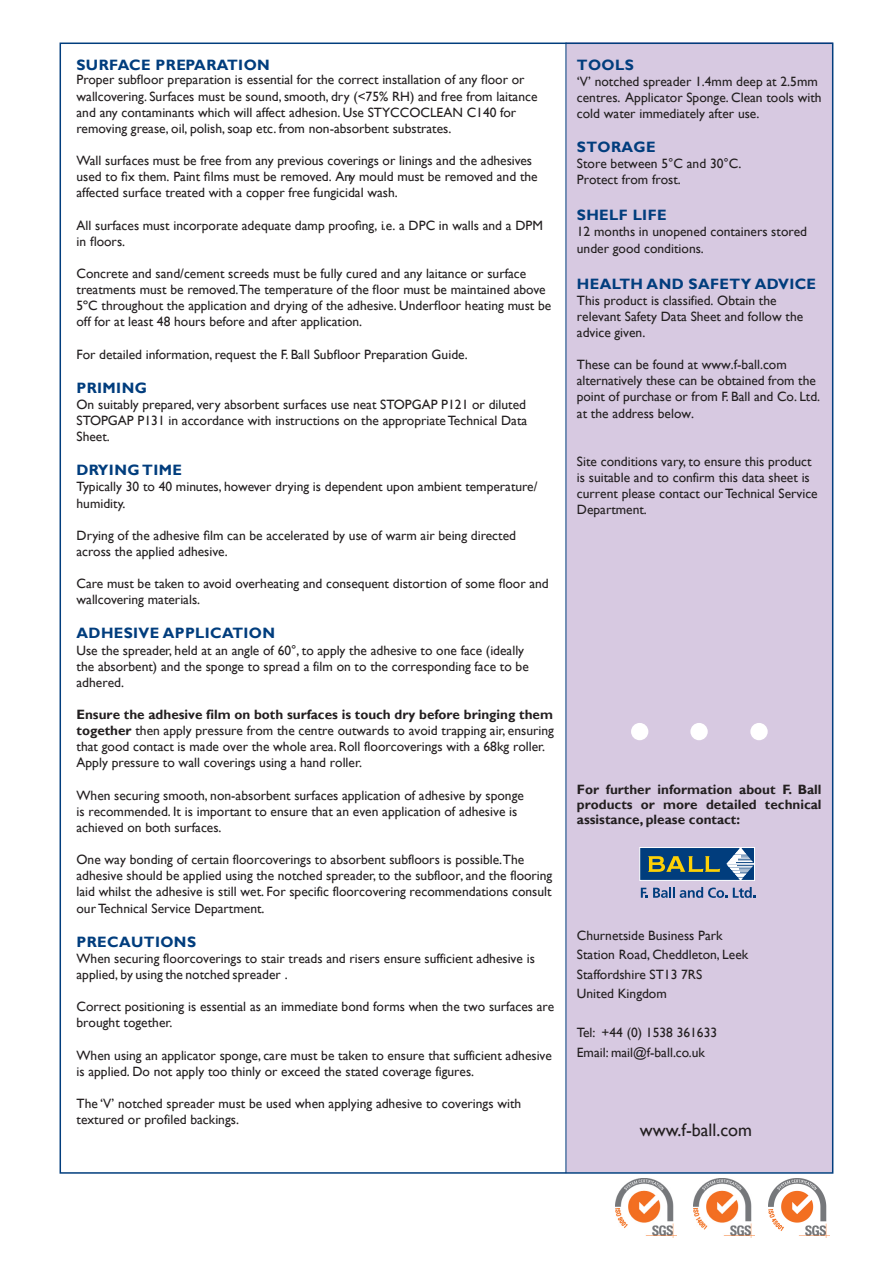
<style>
.page{position:relative;width:893px;height:1263px;background:#fff}
.page>*{position:absolute;margin:0;border:0;box-sizing:border-box;transform-origin:0 0}
.t1{font:18px "Gill Sans";color:#231f20}
.t2{font:700 15px "Gill Sans";letter-spacing:.025em;color:#013d7d}
.t3{font:13.5px/16px "Gill Sans";color:#231f20}
.t4{font:700 13.5px/15px "Gill Sans";color:#231f20;text-align:justify}
.s1{font-weight:700}
</style>
<div class="page">
<div style="left:566px;top:43px;width:267px;height:1129px;background:#d7c9e1"></div>
<hr style="left:566px;top:43px;width:1px;height:1130px;background:#013d7d">
<div style="left:690px;top:723px;width:18px;height:17px;background:#fff;border-radius:50%"></div>
<div style="left:631px;top:723px;width:17px;height:17px;background:#fff;border-radius:50%"></div>
<div style="left:750px;top:723px;width:18px;height:17px;background:#fff;border-radius:50%"></div>
<svg style="left:641px;top:887px;width:86px;height:11px"></svg>
<svg style="left:733px;top:887px;width:22px;height:11px"></svg>
<div style="left:639px;top:847px;width:116px;height:34px;background:#013d7d;border:1px solid #fff"></div>
<svg style="left:648px;top:856px;width:72px;height:16px"></svg>
<svg style="left:726px;top:847px;width:29px;height:33px"></svg>
<img style="left:693px;top:1178px;width:61px;height:60px">
<img style="left:615px;top:1178px;width:61px;height:60px">
<img style="left:768px;top:1178px;width:61px;height:59px">
<p class="t2" style="left:77px;top:55px;width:195px">SURFACE PREPARATION</p>
<p class="t3" style="left:77px;top:72px;width:462px">Proper subfloor preparation is essential for the correct installation of any floor or wallcovering. Surfaces must be sound, smooth, dry (&lt;75% RH) and free from laitance and any contaminants which will affect adhesion. Use STYCCOCLEAN C140 for removing grease, oil, polish, soap etc. from non-absorbent substrates.</p>
<p class="t3" style="left:77px;top:153px;width:463px">Wall surfaces must be free from any previous coverings or linings and the adhesives used to fix them. Paint films must be removed. Any mould must be removed and the affected surface treated with a copper free fungicidal wash.</p>
<p class="t3" style="left:77px;top:217px;width:468px">All surfaces must incorporate adequate damp proofing, i.e. a DPC in walls and a DPM in floors.</p>
<p class="t3" style="left:77px;top:266px;width:476px">Concrete and sand/cement screeds must be fully cured and any laitance or surface treatments must be removed. The temperature of the floor must be maintained above 5ºC throughout the application and drying of the adhesive. Underfloor heating must be off for at least 48 hours before and after application.</p>
<p class="t3" style="left:77px;top:346px;width:393px">For detailed information, request the F. Ball Subfloor Preparation Guide.</p>
<p class="t2" style="left:77px;top:379px;width:72px">PRIMING</p>
<p class="t3" style="left:77px;top:396px;width:452px;text-align:justify">On suitably prepared, very absorbent surfaces use neat STOPGAP P121 or diluted STOPGAP P131 in accordance with instructions on the appropriateTechnical Data Sheet.</p>
<p class="t2" style="left:77px;top:461px;width:107px">DRYING TIME</p>
<p class="t3" style="left:77px;top:479px;width:462px">Typically 30 to 40 minutes, however drying is dependent upon ambient temperature/ humidity.</p>
<p class="t3" style="left:77px;top:527px;width:441px">Drying of the adhesive film can be accelerated by use of warm air being directed across the applied adhesive.</p>
<p class="t3" style="left:77px;top:576px;width:474px">Care must be taken to avoid overheating and consequent distortion of some floor and wallcovering materials.</p>
<p class="t2" style="left:77px;top:624px;width:200px">ADHESIVE APPLICATION</p>
<p class="t3" style="left:77px;top:642px;width:454px">Use the spreader, held at an angle of 60°, to apply the adhesive to one face (ideally the absorbent) and the sponge to spread a film on to the corresponding face to be adhered.</p>
<p class="t3" style="left:77px;top:707px;width:479px"><span class="s1">Ensure the adhesive film on both surfaces is touch dry before bringing them together</span> then apply pressure from the centre outwards to avoid trapping air, ensuring that good contact is made over the whole area. Roll floorcoverings with a 68kg roller.<br>Apply pressure to wall coverings using a hand roller.</p>
<p class="t3" style="left:77px;top:787px;width:449px">When securing smooth, non-absorbent surfaces application of adhesive by sponge is recommended. It is important to ensure that an even application of adhesive is achieved on both surfaces.</p>
<p class="t3" style="left:77px;top:852px;width:477px">One way bonding of certain floorcoverings to absorbent subfloors is possible. The adhesive should be applied using the notched spreader, to the subfloor, and the flooring laid whilst the adhesive is still wet. For specific floorcovering recommendations consult our Technical Service Department.</p>
<p class="t2" style="left:77px;top:932px;width:121px">PRECAUTIONS</p>
<p class="t3" style="left:77px;top:950px;width:460px">When securing floorcoverings to stair treads and risers ensure sufficient adhesive is applied, by using the notched spreader .</p>
<p class="t3" style="left:77px;top:999px;width:479px">Correct positioning is essential as an immediate bond forms when the two surfaces are brought together.</p>
<p class="t3" style="left:77px;top:1047px;width:477px">When using an applicator sponge, care must be taken to ensure that sufficient adhesive is applied. Do not apply too thinly or exceed the stated coverage figures.</p>
<p class="t3" style="left:77px;top:1095px;width:446px">The ‘V’ notched spreader must be used when applying adhesive to coverings with textured or profiled backings.</p>
<p class="t2" style="left:577px;top:55px;width:58px">TOOLS</p>
<p class="t3" style="left:577px;top:73px;width:246px">‘V’ notched spreader 1.4mm deep at 2.5mm centres. Applicator Sponge. Clean tools with cold water immediately after use.</p>
<p class="t2" style="left:577px;top:138px;width:80px">STORAGE</p>
<p class="t3" style="left:577px;top:156px;width:166px">Store between 5°C and 30°C.<br>Protect from frost.</p>
<p class="t2" style="left:577px;top:206px;width:91px">SHELF LIFE</p>
<p class="t3" style="left:577px;top:224px;width:232px">12 months in unopened containers stored under good conditions.</p>
<p class="t2" style="left:577px;top:274px;width:241px">HEALTH AND SAFETY ADVICE</p>
<p class="t3" style="left:577px;top:292px;width:228px">This product is classified. Obtain the relevant Safety Data Sheet and follow the advice given.</p>
<p class="t3" style="left:577px;top:357px;width:245px">These can be found at www.f-ball.com alternatively these can be obtained from the point of purchase or from F. Ball and Co. Ltd. at the address below.</p>
<p class="t3" style="left:577px;top:454px;width:242px">Site conditions vary, to ensure this product is suitable and to confirm this data sheet is current please contact our Technical Service Department.</p>
<p class="t4" style="left:577px;top:782px;width:246px">For further information about F. Ball products or more detailed technical assistance, please contact:</p>
<p class="t3" style="left:577px;top:927px;width:147px">Churnetside Business Park</p>
<p class="t3" style="left:577px;top:947px;width:173px">Station Road, Cheddleton, Leek</p>
<p class="t3" style="left:577px;top:966px;width:127px">Staffordshire ST13 7RS</p>
<p class="t3" style="left:577px;top:986px;width:91px">United Kingdom</p>
<p class="t3" style="left:577px;top:1025px;width:142px">Tel: +44 (0) 1538 361633</p>
<p class="t3" style="left:577px;top:1044px;width:130px">Email: mail@f-ball.co.uk</p>
<p class="t1" style="left:640px;top:1119px;width:114px">www.f-ball.com</p>
</div>
